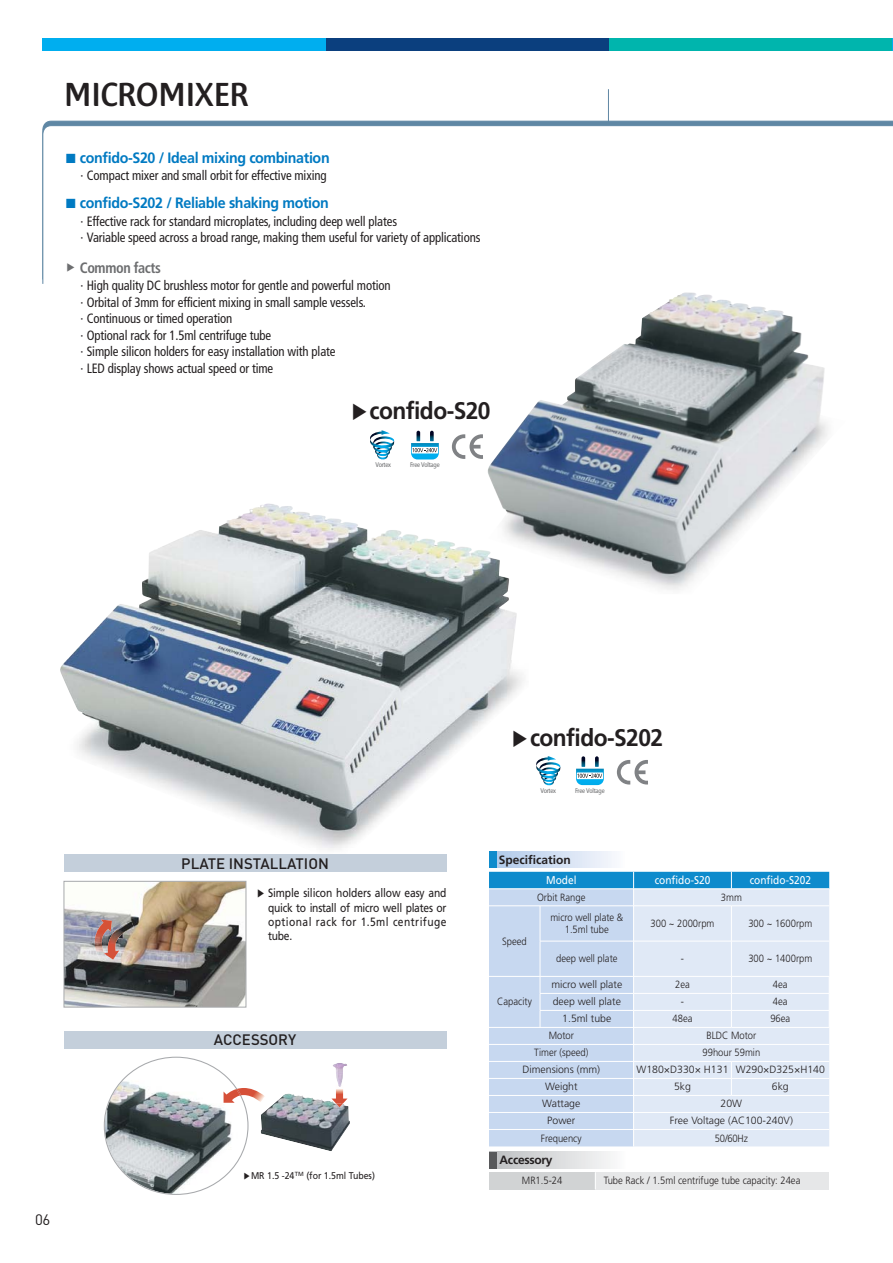
<style>
.page{position:relative;width:893px;height:1263px;background:#fff}
.page>*{position:absolute;margin:0;border:0;box-sizing:border-box;transform-origin:0 0}
.t1{font:700 33px "Arita Sans";letter-spacing:-.02em;color:#231f20}
.t2{font:700 24px "Frutiger LT Std";letter-spacing:-.025em;color:#231f20;scale:.95 1}
.t3{font:700 15px "Frutiger LT Std";letter-spacing:-.025em;color:#007ac2;scale:.95 1}
.t4{font:500 15px "DIN Pro";color:#231f20}
.t5{font:700 condensed 15px "Frutiger LT Std";letter-spacing:-.025em;color:#6d6e70;scale:.95 1}
.t6{font:15px "DIN Pro";color:#231f20}
.t7{font:condensed 13.5px/16.5px "Frutiger LT Std";letter-spacing:-.01em;color:#231f20;scale:.95 1}
.t8{font:12px/14.5px "Frutiger LT Std";letter-spacing:.04em;color:#231f20;text-align:justify;scale:.86 1}
.t9{font:700 12px "Frutiger LT Std";color:#231f20}
.t10{font:700 12px "Frutiger LT Std";letter-spacing:-.025em;color:#231f20}
.t11{font:11.25px "Frutiger LT Std";color:#fff;scale:.9 1}
.t12{font:300 10.5px/12.6px "Frutiger LT Std";color:#231f20;text-align:center;scale:.9 1}
.t13{font:300 10.5px "Frutiger LT Std";color:#231f20}
.t14{font:9.75px "Frutiger LT Std";color:#231f20;scale:.9 1}
.t15{font:condensed 6.75px "Frutiger LT Std";letter-spacing:-.025em;color:#6d6e70}
.s1{font-family:"Adobe Myungjo Std Medium KS Cms UHC H";font-weight:400;font-size:12px}
.s2{font-stretch:normal}
.s3{font-family:"YDVYGO Std 12 KS Cms UHC H";font-weight:400;font-stretch:normal;font-size:12px}
.s4{font-family:"YDVYGO Std 52 KS Cms UHC H";font-weight:400}
.s5{font-family:"YDVYGO Std 52 KS Cms UHC H"}
.s6{font-family:"YDVYGO Std 12 KS Cms UHC H"}
</style>
<div class="page">
<svg style="left:43px;top:120px;width:850px;height:5px;background:#7698b1"></svg>
<svg style="left:42px;top:125px;width:851px;height:159px"></svg>
<hr style="left:608px;top:89px;width:1px;height:34px;background:#5f87a4">
<div style="left:42px;top:38px;width:284px;height:13px;background:#00aeef"></div>
<div style="left:326px;top:38px;width:283px;height:13px;background:#0b3f7e"></div>
<div style="left:609px;top:38px;width:284px;height:13px;background:#00b5ad"></div>
<img style="left:487px;top:292px;width:341px;height:298px">
<img style="left:60px;top:503px;width:469px;height:353px">
<div style="left:489px;top:1152px;width:136px;height:16px;background:linear-gradient(to right,#bcbec0,#fafbfb)"></div>
<div style="left:489px;top:1152px;width:7px;height:16px;background:#58595b"></div>
<div style="left:489px;top:852px;width:136px;height:16px;background:linear-gradient(to right,#adc7e9,#fafafd)"></div>
<div style="left:489px;top:852px;width:7px;height:16px;background:#0e8bcc"></div>
<svg style="left:489px;top:872px;width:341px;height:274px;background:#cbdef1"></svg>
<hr style="left:489px;top:1129px;width:340px;height:1px;background:#fff">
<div style="left:489px;top:1172px;width:106px;height:17px;background:#d1d3d4"></div>
<div style="left:595px;top:1172px;width:234px;height:17px;background:#e6e7e8"></div>
<svg style="left:595px;top:1172px;width:1px;height:17px"></svg>
<div style="left:64px;top:1032px;width:382px;height:17px;background:#c4cfdb"></div>
<img style="left:266px;top:1094px;width:84px;height:57px">
<img style="left:333px;top:1063px;width:14px;height:22px">
<svg style="left:331px;top:1085px;width:16px;height:22px"></svg>
<svg style="left:104px;top:1057px;width:162px;height:138px"></svg>
<div style="left:64px;top:855px;width:382px;height:17px;background:#c4cfdb"></div>
<img style="left:66px;top:883px;width:178px;height:122px">
<div style="left:64px;top:881px;width:182px;height:126px;border:1px solid #a7a9ac"></div>
<img style="left:112px;top:921px;width:22px;height:39px">
<img style="left:85px;top:919px;width:27px;height:43px">
<svg style="left:370px;top:430px;width:24px;height:30px"></svg>
<svg style="left:452px;top:434px;width:31px;height:25px"></svg>
<svg style="left:411px;top:431px;width:28px;height:28px"></svg>
<svg style="left:617px;top:760px;width:31px;height:25px"></svg>
<svg style="left:536px;top:756px;width:24px;height:30px"></svg>
<svg style="left:576px;top:756px;width:28px;height:29px"></svg>
<h1 class="t1" style="left:64px;top:83px;width:186px">MICROMIXER</h1>
<p class="t3" style="left:65px;top:151px;width:280px"><span class="s1">■</span> confido-S20 / Ideal mixing combination</p>
<p class="t7" style="left:80px;top:168px;width:261px"><span class="s2">∙</span> Compact mixer and small orbit for effective mixing</p>
<p class="t3" style="left:65px;top:197px;width:279px"><span class="s1">■</span> confido-S202 / Reliable shaking motion</p>
<p class="t7" style="left:80px;top:213px;width:423px"><span class="s2">∙</span> Effective rack for standard microplates, including deep well plates<br><span class="s2">∙</span> Variable speed across a broad range, making them useful for variety of applications</p>
<p class="t5" style="left:65px;top:259px;width:102px"><span class="s3">▶</span> Common facts</p>
<p class="t7" style="left:80px;top:278px;width:328px"><span class="s2">∙</span> High quality DC brushless motor for gentle and powerful motion <span class="s2">∙</span> Orbital of 3mm for efficient mixing in small sample vessels.<br><span class="s2">∙</span> Continuous or timed operation<br><span class="s2">∙</span> Optional rack for 1.5ml centrifuge tube<br><span class="s2">∙</span> Simple silicon holders for easy installation with plate<br><span class="s2">∙</span> LED display shows actual speed or time</p>
<h2 class="t2" style="left:349px;top:401px;width:150px"><span class="s4">▶</span>confido-S20</h2>
<p class="t15" style="left:375px;top:462px;width:17px">Vortex</p>
<p class="t15" style="left:410px;top:462px;width:31px">Free Voltage</p>
<p class="t6" style="left:35px;top:1211px;width:16px">06</p>
<p class="t4" style="left:181px;top:855px;width:149px">PLATE INSTALLATION</p>
<p class="t8" style="left:268px;top:886px;width:209px;text-indent:-12px"><span class="s5">▶</span> Simple silicon holders allow easy and quick to install of micro well plates or optional rack for 1.5ml centrifuge tube.</p>
<p class="t4" style="left:214px;top:1031px;width:84px">ACCESSORY</p>
<p class="t14" style="left:243px;top:1171px;width:148px"><span class="s6">▶</span>MR 1.5 -24<sup>TM</sup> (for 1.5ml Tubes)</p>
<h2 class="t2" style="left:509px;top:728px;width:163px"><span class="s4">▶</span>confido-S202</h2>
<p class="t15" style="left:540px;top:788px;width:17px">Vortex</p>
<p class="t15" style="left:575px;top:788px;width:31px">Free Voltage</p>
<p class="t9" style="left:499px;top:854px;width:74px">Specification</p>
<p class="t11" style="left:546px;top:875px;width:35px">Model</p>
<p class="t11" style="left:655px;top:875px;width:63px">confido-S20</p>
<p class="t11" style="left:750px;top:875px;width:70px">confido-S202</p>
<p class="t12" style="left:537px;top:891px;width:55px">Orbit Range</p>
<p class="t12" style="left:721px;top:891px;width:25px">3mm</p>
<p class="t12" style="left:502px;top:935px;width:29px">Speed</p>
<p class="t12" style="left:550px;top:911px;width:82px">micro well plate &amp;<br>1.5ml tube</p>
<p class="t12" style="left:650px;top:917px;width:73px">300 ~ 2000rpm</p>
<p class="t12" style="left:748px;top:917px;width:73px">300 ~ 1600rpm</p>
<p class="t12" style="left:556px;top:953px;width:70px">deep well plate</p>
<p class="t12" style="left:681px;top:953px;width:5px">-</p>
<p class="t12" style="left:748px;top:953px;width:73px">300 ~ 1400rpm</p>
<p class="t13" style="left:551px;top:980px;width:72px">micro well plate</p>
<p class="t12" style="left:675px;top:979px;width:18px">2ea</p>
<p class="t12" style="left:773px;top:979px;width:18px">4ea</p>
<p class="t13" style="left:553px;top:997px;width:70px">deep well plate</p>
<p class="t12" style="left:681px;top:996px;width:5px">-</p>
<p class="t12" style="left:773px;top:996px;width:18px">4ea</p>
<p class="t13" style="left:562px;top:1014px;width:51px">1.5ml tube</p>
<p class="t12" style="left:672px;top:1013px;width:24px">48ea</p>
<p class="t12" style="left:770px;top:1013px;width:24px">96ea</p>
<p class="t12" style="left:549px;top:1030px;width:30px">Motor</p>
<p class="t12" style="left:706px;top:1030px;width:57px">BLDC Motor</p>
<p class="t12" style="left:534px;top:1047px;width:62px">Timer (speed)</p>
<p class="t12" style="left:702px;top:1047px;width:66px">99hour 59min</p>
<p class="t13" style="left:522px;top:1065px;width:79px">Dimensions (mm)</p>
<p class="t13" style="left:636px;top:1065px;width:190px">W180×D330× H131 W290×D325×H140</p>
<p class="t13" style="left:545px;top:1082px;width:34px">Weight</p>
<p class="t13" style="left:674px;top:1082px;width:18px">5kg</p>
<p class="t13" style="left:772px;top:1082px;width:18px">6kg</p>
<p class="t13" style="left:542px;top:1099px;width:40px">Wattage</p>
<p class="t13" style="left:720px;top:1099px;width:23px">20W</p>
<p class="t13" style="left:547px;top:1116px;width:30px">Power</p>
<p class="t13" style="left:670px;top:1116px;width:124px">Free Voltage (AC100-240V)</p>
<p class="t12" style="left:541px;top:1132px;width:47px">Frequency</p>
<p class="t12" style="left:715px;top:1132px;width:38px">50/60Hz</p>
<p class="t12" style="left:522px;top:1175px;width:46px">MR1.5-24</p>
<p class="t12" style="left:604px;top:1175px;width:220px">Tube Rack / 1.5ml centrifuge tube capacity: 24ea</p>
<p class="t12" style="left:497px;top:996px;width:40px">Capacity</p>
<p class="t10" style="left:500px;top:1155px;width:54px">Accessory</p>
</div>
